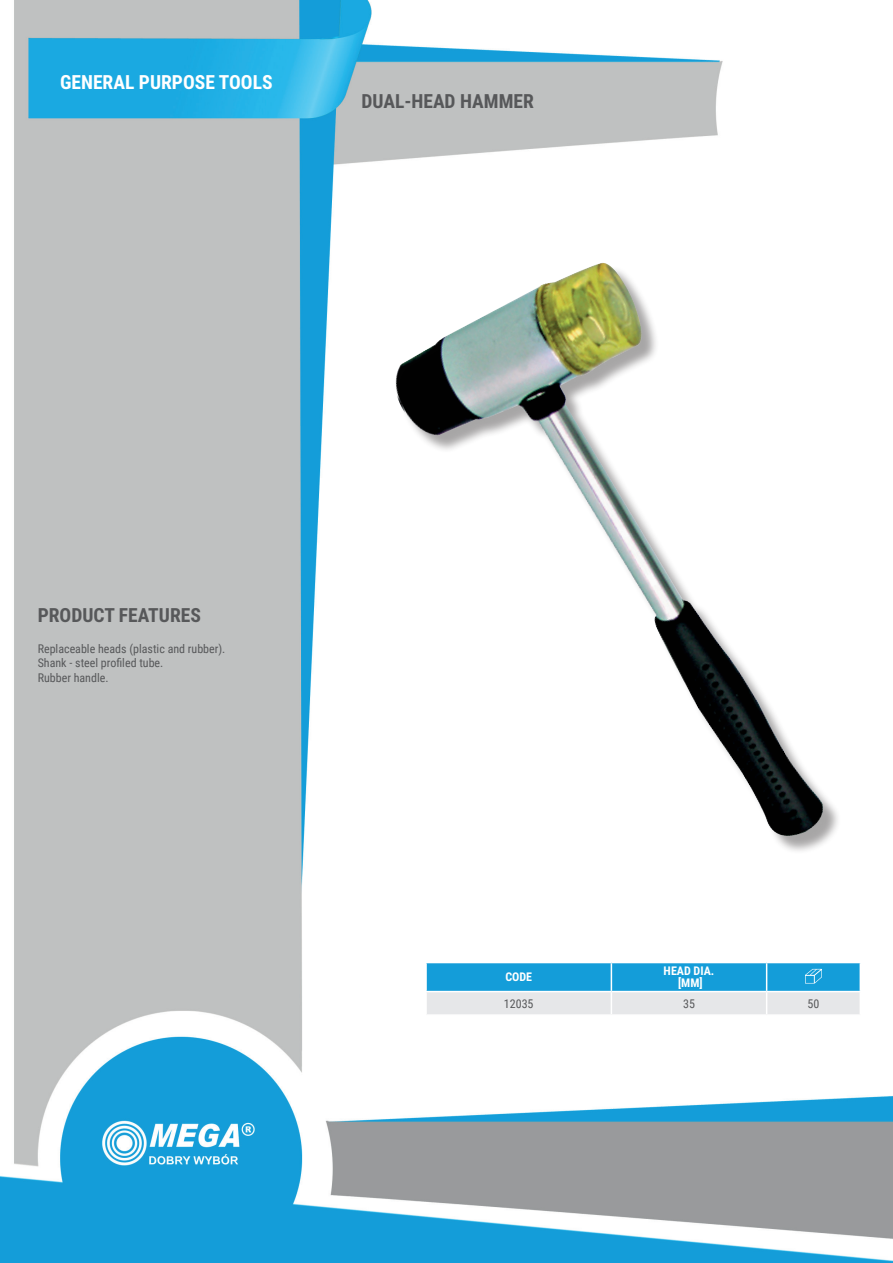
<style>
.page{position:relative;width:893px;height:1263px;background:#fff}
.page>*{position:absolute;margin:0;border:0;box-sizing:border-box;transform-origin:0 0}
.t1{font:700 19.5px "Roboto Condensed";color:#57585a}
.t2{font:700 19.5px "Roboto Condensed";color:#fff}
.t3{font:12px/14.4px "Roboto Condensed";color:#57585a}
.t4{font:700 12px/12px "Roboto Condensed";color:#fff;text-align:center}
</style>
<div class="page">
<img style="left:0;top:0;width:893px;height:1263px">
<div style="left:398px;top:266px;width:444px;height:588px;background:#fff"></div>
<img style="left:387px;top:263px;width:440px;height:576px">
<hr style="left:425px;top:963px;width:2px;height:28px;background:#fff">
<hr style="left:425px;top:992px;width:2px;height:22px;background:#fff">
<hr style="left:425px;top:962px;width:186px;height:1px;background:#fff">
<hr style="left:425px;top:991px;width:186px;height:1px;background:#fff">
<hr style="left:425px;top:1014px;width:186px;height:2px;background:#fff">
<hr style="left:611px;top:1014px;width:156px;height:2px;background:#fff">
<hr style="left:767px;top:1014px;width:94px;height:2px;background:#fff">
<svg style="left:426px;top:962px;width:435px;height:52px"></svg>
<h1 class="t2" style="left:60px;top:69px;width:214px">GENERAL PURPOSE TOOLS</h1>
<h1 class="t1" style="left:361px;top:88px;width:174px">DUAL-HEAD HAMMER</h1>
<h1 class="t1" style="left:38px;top:601px;width:165px">PRODUCT FEATURES</h1>
<p class="t3" style="left:38px;top:641px;width:189px">Replaceable heads (plastic and rubber).<br>Shank - steel profiled tube.<br>Rubber handle.</p>
<p class="t4" style="left:505px;top:970px;width:28px">CODE</p>
<p class="t4" style="left:664px;top:964px;width:52px">HEAD DIA. [MM]</p>
<p class="t3" style="left:504px;top:996px;width:31px">12035</p>
<p class="t3" style="left:683px;top:996px;width:13px">35</p>
<p class="t3" style="left:807px;top:996px;width:13px">50</p>
</div>
